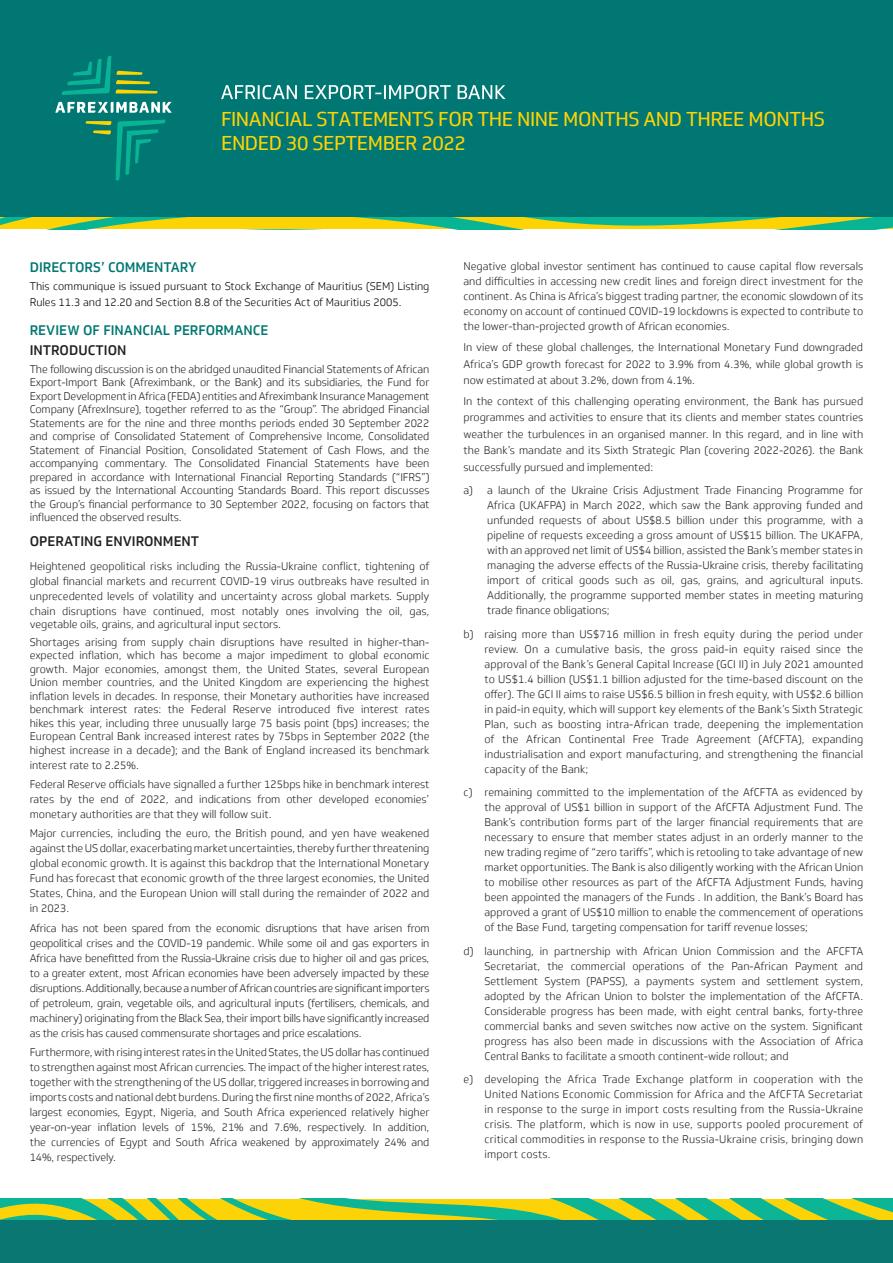
<style>
.page{position:relative;width:893px;height:1263px;background:#fff}
.page>*{position:absolute;margin:0;border:0;box-sizing:border-box;transform-origin:0 0}
.t1{font:19.5px/23.4px "Soleto";letter-spacing:-.025em;color:#fed304}
.t2{font:500 13.5px "Soleto";color:#007772}
.t3{font:500 13.5px "Soleto";color:#231f20}
.t4{font:300 10.8px/15px "Soleto";color:#231f20;text-align:justify}
.t5{font:300 10.8px/16.2px "Soleto";color:#000}
</style>
<div class="page">
<div style="left:0;top:0;width:893px;height:228px;background:#007772"></div>
<svg style="left:0;top:218px;width:893px;height:11px;background:#a8c836"></svg>
<svg style="left:62px;top:56px;width:95px;height:39px"></svg>
<svg style="left:86px;top:120px;width:79px;height:60px"></svg>
<svg style="left:55px;top:102px;width:117px;height:11px"></svg>
<svg style="left:221px;top:85px;width:285px;height:14px"></svg>
<svg style="left:0;top:1199px;width:893px;height:21px;background:#90c546"></svg>
<div style="left:0;top:1220px;width:893px;height:43px;background:#0a7772"></div>
<p class="t1" style="left:221px;top:108px;width:605px">FINANCIAL STATEMENTS FOR THE NINE MONTHS AND THREE MONTHS<br>ENDED 30 SEPTEMBER 2022</p>
<p class="t2" style="left:30px;top:259px;width:168px">DIRECTORS’ COMMENTARY</p>
<p class="t5" style="left:30px;top:278px;width:401px">This communique is issued pursuant to Stock Exchange of Mauritius (SEM) Listing<br>Rules 11.3 and 12.20 and Section 8.8 of the Securities Act of Mauritius 2005.</p>
<p class="t2" style="left:30px;top:322px;width:240px">REVIEW OF FINANCIAL PERFORMANCE</p>
<p class="t3" style="left:30px;top:342px;width:98px">INTRODUCTION</p>
<p class="t4" style="left:30px;top:362px;width:401px;line-height:13.5px">The following discussion is on the abridged unaudited Financial Statements of African Export-Import Bank (Afreximbank, or the Bank) and its subsidiaries, the Fund for Export Development in Africa (FEDA) entities and Afreximbank Insurance Management Company (AfrexInsure), together referred to as the “Group”. The abridged Financial Statements are for the nine and three months periods ended 30 September 2022 and comprise of Consolidated Statement of Comprehensive Income, Consolidated Statement of Financial Position, Consolidated Statement of Cash Flows, and the accompanying commentary. The Consolidated Financial Statements have been prepared in accordance with International Financial Reporting Standards (“IFRS”) as issued by the International Accounting Standards Board. This report discusses the Group’s financial performance to 30 September 2022, focusing on factors that influenced the observed results.</p>
<p class="t3" style="left:30px;top:533px;width:171px">OPERATING ENVIRONMENT</p>
<p class="t4" style="left:30px;top:558px;width:401px">Heightened geopolitical risks including the Russia-Ukraine conflict, tightening of global financial markets and recurrent COVID-19 virus outbreaks have resulted in unprecedented levels of volatility and uncertainty across global markets. Supply chain disruptions have continued, most notably ones involving the oil, gas,</p>
<p class="t4" style="left:30px;top:617px;width:253px">vegetable oils, grains, and agricultural input sectors.</p>
<p class="t4" style="left:30px;top:635px;width:401px;line-height:13.5px">Shortages arising from supply chain disruptions have resulted in higher-than&shy;expected inflation, which has become a major impediment to global economic growth. Major economies, amongst them, the United States, several European Union member countries, and the United Kingdom are experiencing the highest inflation levels in decades. In response, their Monetary authorities have increased benchmark interest rates: the Federal Reserve introduced five interest rates hikes this year, including three unusually large 75 basis point (bps) increases; the European Central Bank increased interest rates by 75bps in September 2022 (the highest increase in a decade); and the Bank of England increased its benchmark</p>
<p class="t4" style="left:30px;top:758px;width:111px">interest rate to 2.25%.</p>
<p class="t4" style="left:30px;top:777px;width:401px">Federal Reserve officials have signalled a further 125bps hike in benchmark interest rates by the end of 2022, and indications from other developed economies’ monetary authorities are that they will follow suit.</p>
<p class="t4" style="left:30px;top:826px;width:401px">Major currencies, including the euro, the British pound, and yen have weakened against the US dollar, exacerbating market uncertainties, thereby further threatening global economic growth. It is against this backdrop that the International Monetary Fund has forecast that economic growth of the three largest economies, the United States, China, and the European Union will stall during the remainder of 2022 and in 2023.</p>
<p class="t4" style="left:30px;top:920px;width:401px">Africa has not been spared from the economic disruptions that have arisen from geopolitical crises and the COVID-19 pandemic. While some oil and gas exporters in Africa have benefitted from the Russia-Ukraine crisis due to higher oil and gas prices, to a greater extent, most African economies have been adversely impacted by these disruptions. Additionally, because a number of African countries are significant importers of petroleum, grain, vegetable oils, and agricultural inputs (fertilisers, chemicals, and machinery) originating from the Black Sea, their import bills have significantly increased as the crisis has caused commensurate shortages and price escalations.</p>
<p class="t4" style="left:30px;top:1045px;width:401px">Furthermore, with rising interest rates in the United States, the US dollar has continued to strengthen against most African currencies. The impact of the higher interest rates, together with the strengthening of the US dollar, triggered increases in borrowing and imports costs and national debt burdens. During the first nine months of 2022, Africa’s largest economies, Egypt, Nigeria, and South Africa experienced relatively higher year-on-year inflation levels of 15%, 21% and 7.6%, respectively. In addition, the currencies of Egypt and South Africa weakened by approximately 24% and 14%, respectively.</p>
<p class="t4" style="left:463px;top:259px;width:401px">Negative global investor sentiment has continued to cause capital flow reversals and difficulties in accessing new credit lines and foreign direct investment for the continent. As China is Africa’s biggest trading partner, the economic slowdown of its economy on account of continued COVID-19 lockdowns is expected to contribute to the lower-than-projected growth of African economies.</p>
<p class="t4" style="left:463px;top:339px;width:401px;line-height:16.5px">In view of these global challenges, the International Monetary Fund downgraded Africa’s GDP growth forecast for 2022 to 3.9% from 4.3%, while global growth is now estimated at about 3.2%, down from 4.1%.</p>
<p class="t4" style="left:463px;top:393px;width:401px;line-height:16.5px">In the context of this challenging operating environment, the Bank has pursued programmes and activities to ensure that its clients and member states countries weather the turbulences in an organised manner. In this regard, and in line with the Bank’s mandate and its Sixth Strategic Plan (covering 2022-2026). the Bank successfully pursued and implemented:</p>
<p class="t4" style="left:487px;top:483px;width:378px;text-indent:-24px">a) a launch of the Ukraine Crisis Adjustment Trade Financing Programme for Africa (UKAFPA) in March 2022, which saw the Bank approving funded and unfunded requests of about US$8.5 billion under this programme, with a pipeline of requests exceeding a gross amount of US$15 billion. The UKAFPA, with an approved net limit of US$4 billion, assisted the Bank’s member states in managing the adverse effects of the Russia-Ukraine crisis, thereby facilitating import of critical goods such as oil, gas, grains, and agricultural inputs.<br>Additionally, the programme supported member states in meeting maturing trade finance obligations;</p>
<p class="t4" style="left:484px;top:627px;width:380px;text-indent:-21px">b) raising more than US$716 million in fresh equity during the period under review. On a cumulative basis, the gross paid-in equity raised since the approval of the Bank’s General Capital Increase (GCI II) in July 2021 amounted to US$1.4 billion (US$1.1 billion adjusted for the time-based discount on the offer). The GCI II aims to raise US$6.5 billion in fresh equity, with US$2.6 billion in paid-in equity, which will support key elements of the Bank’s Sixth Strategic Plan, such as boosting intra-African trade, deepening the implementation of the African Continental Free Trade Agreement (AfCFTA), expanding industrialisation and export manufacturing, and strengthening the financial capacity of the Bank;</p>
<p class="t4" style="left:484px;top:785px;width:380px;text-indent:-21px">c) remaining committed to the implementation of the AfCFTA as evidenced by the approval of US$1 billion in support of the AfCFTA Adjustment Fund. The Bank’s contribution forms part of the larger financial requirements that are necessary to ensure that member states adjust in an orderly manner to the new trading regime of “zero tariffs”, which is retooling to take advantage of new market opportunities. The Bank is also diligently working with the African Union to mobilise other resources as part of the AfCFTA Adjustment Funds, having been appointed the managers of the Funds . In addition, the Bank’s Board has approved a grant of US$10 million to enable the commencement of operations of the Base Fund, targeting compensation for tariff revenue losses;</p>
<p class="t4" style="left:484px;top:944px;width:380px;text-indent:-21px">d) launching, in partnership with African Union Commission and the AFCFTA Secretariat, the commercial operations of the Pan-African Payment and Settlement System (PAPSS), a payments system and settlement system, adopted by the African Union to bolster the implementation of the AfCFTA.<br>Considerable progress has been made, with eight central banks, forty-three commercial banks and seven switches now active on the system. Significant progress has also been made in discussions with the Association of Africa Central Banks to facilitate a smooth continent-wide rollout; and</p>
<p class="t4" style="left:484px;top:1072px;width:380px;text-indent:-21px">e) developing the Africa Trade Exchange platform in cooperation with the United Nations Economic Commission for Africa and the AfCFTA Secretariat in response to the surge in import costs resulting from the Russia-Ukraine crisis. The platform, which is now in use, supports pooled procurement of critical commodities in response to the Russia-Ukraine crisis, bringing down import costs.</p>
</div>
